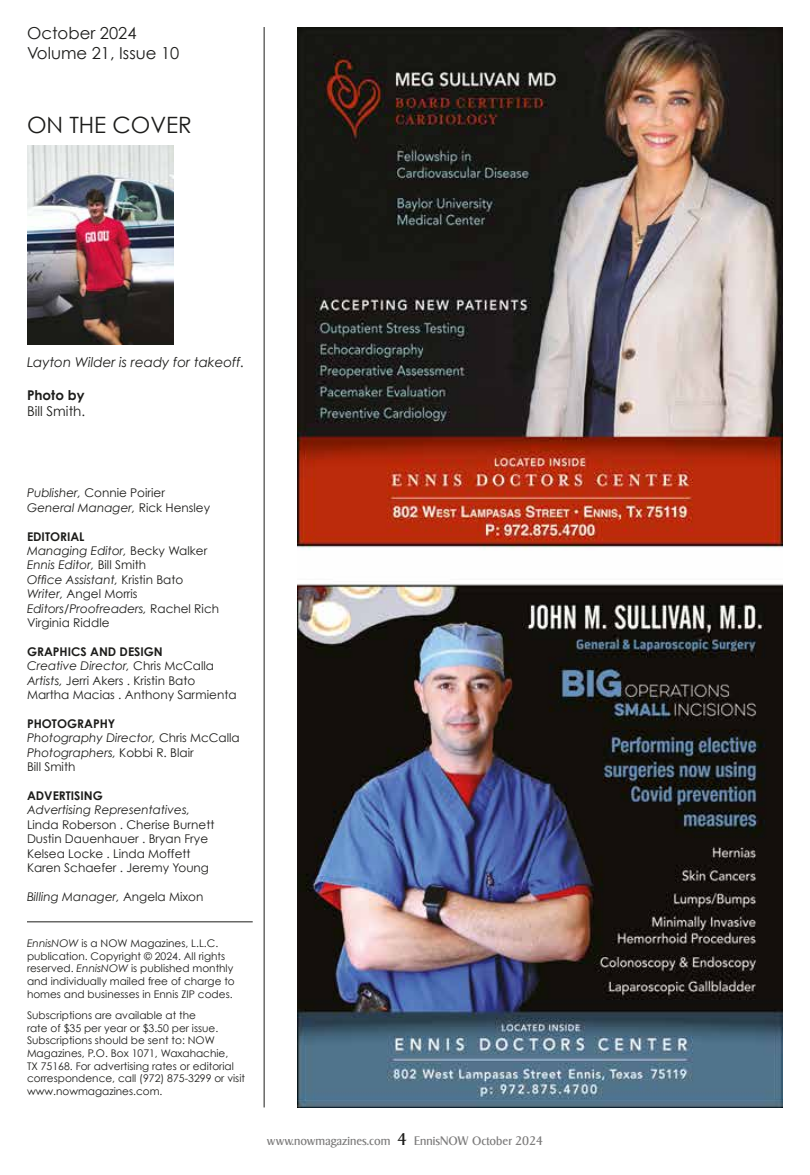
<style>
.page{position:relative;width:810px;height:1175px;background:#fff}
.page>*{position:absolute;margin:0;border:0;box-sizing:border-box;transform-origin:0 0}
.t1{font:22.5px "Century Gothic";color:#1d1d1b}
.t2{font:16.5px/19.8px "Century Gothic";color:#1d1d1b}
.t3{font:italic 13.5px "Century Gothic";color:#1d1d1b}
.t4{font:13.5px "Century Gothic";color:#1d1d1b}
.t5{font:700 13.5px "Century Gothic";color:#1d1d1b}
.t6{font:italic 12px/14.4px "Century Gothic";color:#1d1d1b}
.t7{font:12px/14.4px "Century Gothic";color:#1d1d1b}
.t8{font:12px "Sigvar Serial";color:#7c7b7b}
.t9{font:700 12px "Century Gothic";color:#1d1d1b}
.t10{font:10.5px/12.6px "Century Gothic";color:#1d1d1b}
.s1{font-style:normal}
.s2{font-weight:700;font-style:normal}
.s3{font-weight:700}
.s4{font-style:italic}
.s5{font-size:16.5px;color:#1d1d1b}
</style>
<div class="page">
<hr style="left:264px;top:27px;width:1px;height:1080px;background:#1d1d1b">
<hr style="left:27px;top:921px;width:226px;height:1px;background:#1d1d1b">
<img style="left:27px;top:146px;width:146px;height:198px">
<img style="left:297px;top:27px;width:486px;height:1080px">
<h2 class="t2" style="left:27px;top:23px;width:154px">October 2024<br>Volume 21, Issue 10</h2>
<h1 class="t1" style="left:27px;top:111px;width:166px">ON THE COVER</h1>
<p class="t3" style="left:27px;top:354px;width:219px">Layton Wilder is ready for takeoff.</p>
<p class="t5" style="left:27px;top:386px;width:59px">Photo by</p>
<p class="t4" style="left:27px;top:403px;width:60px">Bill Smith.</p>
<p class="t6" style="left:27px;top:486px;width:185px">Publisher, <span class="s1">Connie Poirier<br></span>General Manager, <span class="s1">Rick Hensley</span></p>
<p class="t6" style="left:27px;top:529px;width:194px"><span class="s2">EDITORIAL<br></span>Managing Editor, <span class="s1">Becky Walker<br></span>Ennis Editor, <span class="s1">Bill Smith<br></span>Office Assistant, <span class="s1">Kristin Bato<br></span>Writer, <span class="s1">Angel Morris<br></span>Editors/Proofreaders, <span class="s1">Rachel Rich<br>Virginia Riddle</span></p>
<p class="t7" style="left:27px;top:644px;width:211px"><span class="s3">GRAPHICS AND DESIGN<br></span><span class="s4">Creative Director,</span> Chris McCalla<br><span class="s4">Artists,</span> Jerri Akers . Kristin Bato<br>Martha Macias . Anthony Sarmienta</p>
<p class="t6" style="left:27px;top:716px;width:214px"><span class="s2">PHOTOGRAPHY<br></span>Photography Director, <span class="s1">Chris McCalla<br></span>Photographers, <span class="s1">Kobbi R. Blair<br>Bill Smith</span></p>
<p class="t9" style="left:27px;top:788px;width:77px">ADVERTISING</p>
<p class="t6" style="left:27px;top:802px;width:165px">Advertising Representatives,</p>
<p class="t7" style="left:27px;top:817px;width:189px">Linda Roberson . Cherise Burnett<br>Dustin Dauenhauer . Bryan Frye<br>Kelsea Locke . Linda Moffett<br>Karen Schaefer . Jeremy Young</p>
<p class="t6" style="left:27px;top:889px;width:178px">Billing Manager, <span class="s1">Angela Mixon</span></p>
<p class="t10" style="left:27px;top:937px;width:209px"><span class="s4">EnnisNOW</span> is a NOW Magazines, L.L.C. publication. Copyright © 2024. All rights reserved. <span class="s4">EnnisNOW</span> is published monthly and individually mailed free of charge to homes and businesses in Ennis ZIP codes.</p>
<p class="t10" style="left:27px;top:1009px;width:220px">Subscriptions are available at the<br>rate of $35 per year or $3.50 per issue.<br>Subscriptions should be sent to: NOW Magazines, P.O. Box 1071, Waxahachie,<br>TX 75168. For advertising rates or editorial correspondence, call (972) 875-3299 or visit www.nowmagazines.com.</p>
<p class="t8" style="left:267px;top:1133px;width:278px">www.nowmagazines.com <span class="s5">4</span> EnnisNOW October 2024</p>
</div>
